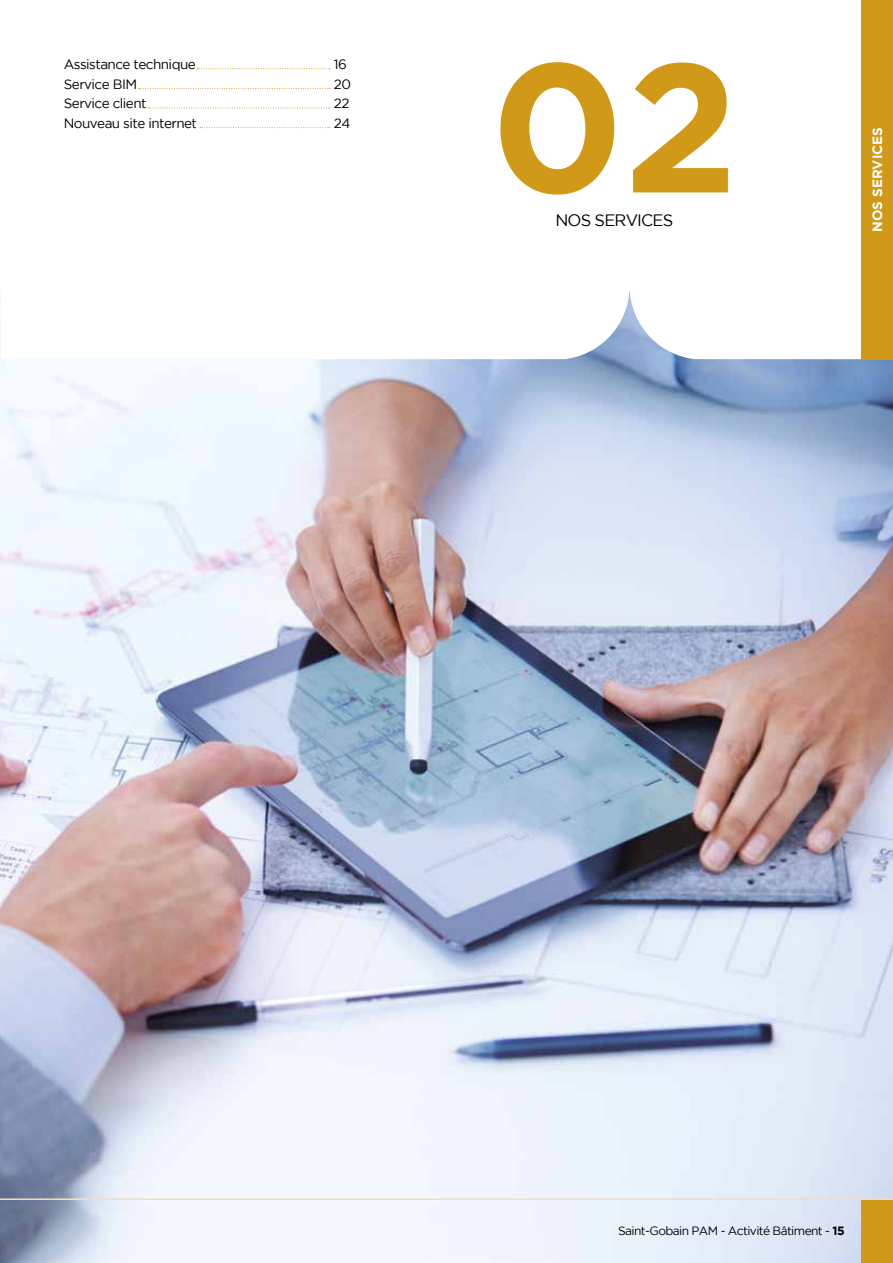
<style>
.page{position:relative;width:893px;height:1263px;background:#fff}
.page>*{position:absolute;margin:0;border:0;box-sizing:border-box;transform-origin:0 0}
.t1{font:700 183px "Gotham";color:#d09917}
.t2{font:16.5px "Gotham";letter-spacing:-.05em;color:#000}
.t3{font:13.5px "Gotham";letter-spacing:-.04em;color:#000}
.t4{font:700 13.5px "Gotham";color:#fff}
.t5{font:12px "Gotham";letter-spacing:-.05em;color:#000}
.s1{font-weight:700}
</style>
<div class="page">
<img style="left:0;top:291px;width:893px;height:972px">
<svg style="left:1px;top:68px;width:892px;height:301px"></svg>
<div style="left:861px;top:1199px;width:32px;height:64px;background:#d09917"></div>
<hr style="left:0;top:1198px;width:893px;height:2px;background:#f2e0be">
<svg style="left:197px;top:68px;width:133px;height:1px"></svg>
<svg style="left:139px;top:88px;width:191px;height:1px"></svg>
<svg style="left:148px;top:108px;width:182px;height:1px"></svg>
<svg style="left:200px;top:127px;width:130px;height:1px"></svg>
<div style="left:861px;top:0;width:32px;height:359px;background:#d09917"></div>
<p class="t3" style="left:64px;top:57px;width:134px">Assistance technique</p>
<p class="t3" style="left:334px;top:57px;width:15px">16</p>
<p class="t3" style="left:64px;top:76px;width:75px">Service BIM</p>
<p class="t3" style="left:334px;top:76px;width:19px">20</p>
<p class="t3" style="left:64px;top:96px;width:84px">Service client</p>
<p class="t3" style="left:334px;top:96px;width:17px">22</p>
<p class="t3" style="left:64px;top:115px;width:135px">Nouveau site internet</p>
<p class="t3" style="left:334px;top:115px;width:18px">24</p>
<h1 class="t1" style="left:491px;top:22px;width:249px">02</h1>
<p class="t2" style="left:555px;top:211px;width:120px">NOS SERVICES</p>
<p class="t4" style="left:870px;top:232px;width:106px;rotate:-90deg">NOS SERVICES</p>
<p class="t5" style="left:618px;top:1224px;width:228px">Saint-Gobain PAM - Activité Bâtiment - <span class="s1">15</span></p>
</div>
